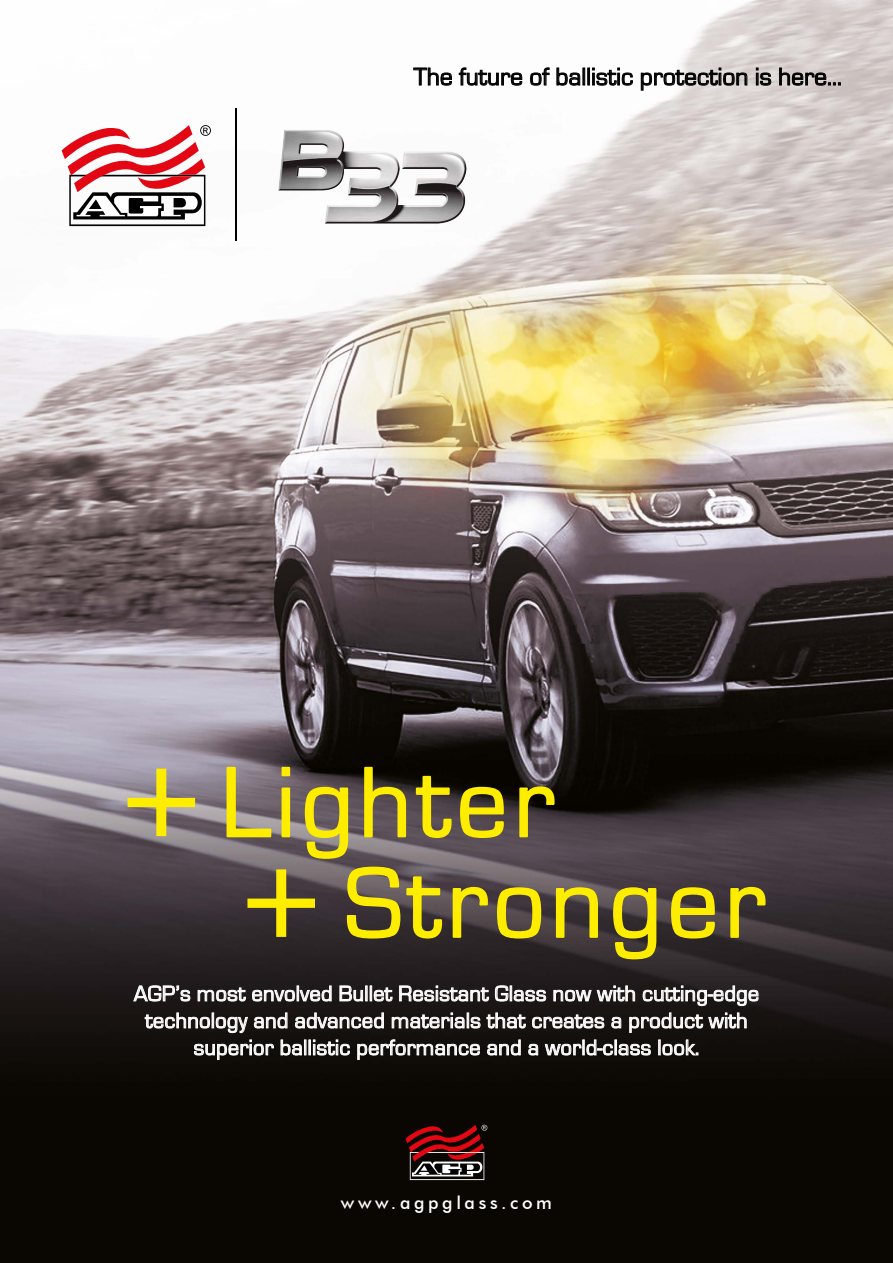
<style>
.page{position:relative;width:893px;height:1263px;background:#fff}
.page>*{position:absolute;margin:0;border:0;box-sizing:border-box;transform-origin:0 0}
.t1{font:103.5px "Eurostile";letter-spacing:.05em;color:#ffed00}
.t2{font:25.5px "Eurostile";color:#000}
.t3{font:22.5px/27px "Eurostile";letter-spacing:.01em;color:#fff;text-align:center}
.t4{font:500 18px "Futura BT";letter-spacing:.2em;color:#fff}
</style>
<div class="page">
<img style="left:0;top:0;width:893px;height:1263px">
<img style="left:257px;top:114px;width:230px;height:126px">
<hr style="left:235px;top:108px;width:1px;height:133px;background:#000">
<svg style="left:62px;top:125px;width:149px;height:101px"></svg>
<svg style="left:226px;top:766px;width:46px;height:72px"></svg>
<svg style="left:281px;top:766px;width:10px;height:72px"></svg>
<svg style="left:304px;top:786px;width:45px;height:73px"></svg>
<svg style="left:363px;top:766px;width:44px;height:72px"></svg>
<svg style="left:415px;top:775px;width:37px;height:64px"></svg>
<svg style="left:459px;top:786px;width:46px;height:53px"></svg>
<svg style="left:519px;top:786px;width:36px;height:52px"></svg>
<svg style="left:346px;top:866px;width:97px;height:73px"></svg>
<svg style="left:452px;top:886px;width:37px;height:52px"></svg>
<svg style="left:496px;top:886px;width:46px;height:53px"></svg>
<svg style="left:555px;top:886px;width:44px;height:52px"></svg>
<svg style="left:612px;top:886px;width:45px;height:74px"></svg>
<svg style="left:670px;top:886px;width:46px;height:53px"></svg>
<svg style="left:730px;top:886px;width:36px;height:52px"></svg>
<svg style="left:128px;top:769px;width:67px;height:67px"></svg>
<svg style="left:247px;top:869px;width:68px;height:68px"></svg>
<svg style="left:406px;top:1125px;width:81px;height:55px"></svg>
<svg style="left:413px;top:68px;width:39px;height:18px"></svg>
<svg style="left:459px;top:68px;width:63px;height:18px"></svg>
<svg style="left:530px;top:68px;width:19px;height:18px"></svg>
<svg style="left:557px;top:68px;width:76px;height:18px"></svg>
<svg style="left:641px;top:68px;width:106px;height:22px"></svg>
<svg style="left:756px;top:68px;width:15px;height:18px"></svg>
<svg style="left:779px;top:68px;width:62px;height:18px"></svg>
<svg style="left:133px;top:985px;width:57px;height:17px"></svg>
<svg style="left:198px;top:987px;width:48px;height:15px"></svg>
<svg style="left:252px;top:985px;width:80px;height:19px"></svg>
<svg style="left:339px;top:985px;width:54px;height:17px"></svg>
<svg style="left:399px;top:985px;width:90px;height:17px"></svg>
<svg style="left:495px;top:985px;width:51px;height:17px"></svg>
<svg style="left:553px;top:985px;width:82px;height:20px"></svg>
<svg style="left:643px;top:985px;width:116px;height:21px"></svg>
<svg style="left:145px;top:1012px;width:103px;height:21px"></svg>
<svg style="left:254px;top:1012px;width:34px;height:17px"></svg>
<svg style="left:295px;top:1012px;width:89px;height:19px"></svg>
<svg style="left:392px;top:1012px;width:134px;height:17px"></svg>
<svg style="left:532px;top:1014px;width:72px;height:15px"></svg>
<svg style="left:611px;top:1017px;width:10px;height:12px"></svg>
<svg style="left:629px;top:1012px;width:118px;height:21px"></svg>
<svg style="left:194px;top:1039px;width:80px;height:21px"></svg>
<svg style="left:280px;top:1039px;width:70px;height:17px"></svg>
<svg style="left:357px;top:1039px;width:123px;height:21px"></svg>
<svg style="left:487px;top:1039px;width:34px;height:17px"></svg>
<svg style="left:528px;top:1044px;width:10px;height:12px"></svg>
<svg style="left:545px;top:1039px;width:106px;height:20px"></svg>
<svg style="left:658px;top:1039px;width:40px;height:17px"></svg>
<p class="t2" style="left:414px;top:63px;width:430px">The future of ballistic protection is here...</p>
<p class="t1" style="left:221px;top:747px;width:335px">Lighter</p>
<p class="t1" style="left:344px;top:847px;width:422px">Stronger</p>
<p class="t3" style="left:134px;top:980px;width:627px">AGP’s most envolved Bullet Resistant Glass now with cutting-edge technology and advanced materials that creates a product with superior ballistic performance and a world-class look.</p>
<p class="t4" style="left:341px;top:1191px;width:213px">www.agpglass.com</p>
</div>
